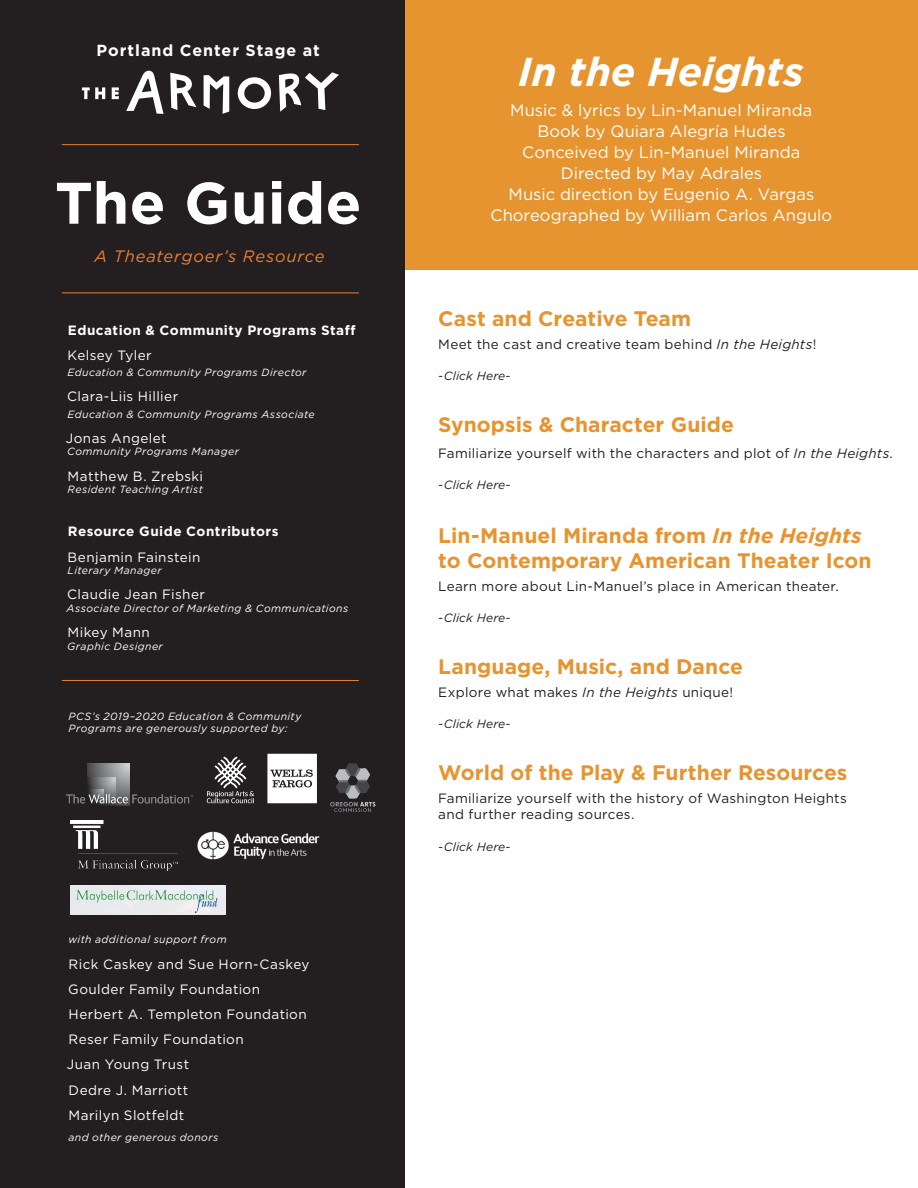
<style>
.page{position:relative;width:918px;height:1188px;background:#fff}
.page>*{position:absolute;margin:0;border:0;box-sizing:border-box;transform-origin:0 0}
.t1{font:700 58.5px "Gotham";letter-spacing:.005em;color:#fff}
.t2{font:italic 700 40.35px "Gotham";color:#fff}
.t3{font:700 21px/25.2px "Gotham";color:#e6942f}
.t4{font:16.5px "Gotham";color:#fff}
.t5{font:italic 16.5px "Gotham HTF";letter-spacing:.05em;color:#eb8035}
.t6{font:700 16.05px "Gotham HTF";letter-spacing:.06em;color:#fff}
.t7{font:13.5px/16.5px "Gotham HTF";letter-spacing:.02em;color:#231f20}
.t8{font:13.5px "Gotham HTF";letter-spacing:.03em;color:#fff}
.t9{font:700 13.5px "Gotham HTF";letter-spacing:.035em;color:#fff}
.t10{font:italic 12px "Gotham HTF";letter-spacing:.02em;color:#231f20}
.t11{font:italic 10.5px/12.6px "Gotham HTF";letter-spacing:.04em;color:#fff}
.s1{font-style:italic}
</style>
<div class="page">
<div style="left:405px;top:0;width:513px;height:270px;background:#e6942f"></div>
<div style="left:0;top:0;width:405px;height:1188px;background:#231f20"></div>
<hr style="left:62px;top:144px;width:297px;height:1px;background:#eb8035">
<hr style="left:62px;top:293px;width:297px;height:1px;background:#eb8035">
<hr style="left:62px;top:680px;width:297px;height:1px;background:#eb8035">
<img style="left:70px;top:886px;width:156px;height:28px">
<svg style="left:267px;top:754px;width:50px;height:49px;background:#e4e4e4"></svg>
<img style="left:330px;top:763px;width:46px;height:49px">
<svg style="left:82px;top:71px;width:257px;height:43px"></svg>
<svg style="left:207px;top:757px;width:47px;height:46px"></svg>
<img style="left:197px;top:832px;width:122px;height:28px">
<img style="left:70px;top:821px;width:107px;height:49px">
<svg style="left:88px;top:764px;width:41px;height:41px"></svg>
<svg style="left:88px;top:778px;width:27px;height:27px"></svg>
<svg style="left:88px;top:789px;width:16px;height:16px"></svg>
<svg style="left:66px;top:794px;width:127px;height:9px"></svg>
<p class="t6" style="left:97px;top:41px;width:225px">Portland Center Stage at</p>
<p class="t1" style="left:55px;top:169px;width:308px">The Guide</p>
<p class="t5" style="left:95px;top:247px;width:232px">A Theatergoer’s Resource</p>
<p class="t9" style="left:68px;top:322px;width:289px">Education &amp; Community Programs Staff</p>
<p class="t8" style="left:68px;top:348px;width:86px">Kelsey Tyler</p>
<p class="t11" style="left:68px;top:366px;width:240px">Education &amp; Community Programs Director</p>
<p class="t8" style="left:67px;top:389px;width:112px">Clara-Liis Hillier</p>
<p class="t11" style="left:68px;top:408px;width:249px">Education &amp; Community Programs Associate</p>
<p class="t8" style="left:66px;top:431px;width:102px">Jonas Angelet</p>
<p class="t11" style="left:67px;top:445px;width:173px">Community Programs Manager</p>
<p class="t8" style="left:68px;top:468px;width:137px">Matthew B. Zrebski</p>
<p class="t11" style="left:68px;top:483px;width:137px">Resident Teaching Artist</p>
<p class="t9" style="left:68px;top:524px;width:212px">Resource Guide Contributors</p>
<p class="t8" style="left:68px;top:549px;width:134px">Benjamin Fainstein</p>
<p class="t11" style="left:68px;top:564px;width:95px">Literary Manager</p>
<p class="t8" style="left:67px;top:587px;width:139px">Claudie Jean Fisher</p>
<p class="t11" style="left:67px;top:602px;width:283px">Associate Director of Marketing &amp; Communications</p>
<p class="t8" style="left:68px;top:625px;width:84px">Mikey Mann</p>
<p class="t11" style="left:67px;top:640px;width:97px">Graphic Designer</p>
<p class="t11" style="left:69px;top:710px;width:234px">PCS’s 2019–2020 Education &amp; Community<br>Programs are generously supported by:</p>
<p class="t11" style="left:68px;top:933px;width:160px">with additional support from</p>
<p class="t8" style="left:69px;top:956px;width:242px">Rick Caskey and Sue Horn-Caskey</p>
<p class="t8" style="left:68px;top:982px;width:193px">Goulder Family Foundation</p>
<p class="t8" style="left:69px;top:1007px;width:240px">Herbert A. Templeton Foundation</p>
<p class="t8" style="left:69px;top:1032px;width:177px">Reser Family Foundation</p>
<p class="t8" style="left:67px;top:1057px;width:124px">Juan Young Trust</p>
<p class="t8" style="left:69px;top:1082px;width:121px">Dedre J. Marriott</p>
<p class="t8" style="left:69px;top:1108px;width:117px">Marilyn Slotfeldt</p>
<p class="t11" style="left:69px;top:1131px;width:151px">and other generous donors</p>
<p class="t2" style="left:518px;top:49px;width:287px">In the Heights</p>
<p class="t4" style="left:510px;top:101px;width:304px">Music &amp; lyrics by Lin-Manuel Miranda</p>
<p class="t4" style="left:537px;top:122px;width:250px">Book by Quiara Alegría Hudes</p>
<p class="t4" style="left:522px;top:143px;width:280px">Conceived by Lin-Manuel Miranda</p>
<p class="t4" style="left:561px;top:164px;width:203px">Directed by May Adrales</p>
<p class="t4" style="left:509px;top:185px;width:307px">Music direction by Eugenio A. Vargas</p>
<p class="t4" style="left:490px;top:206px;width:343px">Choreographed by William Carlos Angulo</p>
<p class="t3" style="left:438px;top:306px;width:254px">Cast and Creative Team</p>
<p class="t7" style="left:438px;top:336px;width:380px">Meet the cast and creative team behind <span class="s1">In the Heights</span>!</p>
<p class="t10" style="left:438px;top:369px;width:74px">-Click Here-</p>
<p class="t3" style="left:438px;top:412px;width:297px">Synopsis &amp; Character Guide</p>
<p class="t7" style="left:438px;top:444px;width:456px">Familiarize yourself with the characters and plot of <span class="s1">In the Heights</span>.</p>
<p class="t10" style="left:438px;top:478px;width:74px">-Click Here-</p>
<p class="t3" style="left:438px;top:522px;width:435px">Lin-Manuel Miranda from <span class="s1">In the Heights </span>to Contemporary American Theater Icon</p>
<p class="t7" style="left:438px;top:577px;width:402px">Learn more about Lin-Manuel’s place in American theater.</p>
<p class="t10" style="left:438px;top:611px;width:74px">-Click Here-</p>
<p class="t3" style="left:438px;top:654px;width:306px">Language, Music, and Dance</p>
<p class="t7" style="left:438px;top:684px;width:296px">Explore what makes <span class="s1">In the Heights</span> unique!</p>
<p class="t10" style="left:438px;top:717px;width:74px">-Click Here-</p>
<p class="t3" style="left:438px;top:760px;width:411px">World of the Play &amp; Further Resources</p>
<p class="t7" style="left:438px;top:790px;width:410px">Familiarize yourself with the history of Washington Heights and further reading sources.</p>
<p class="t10" style="left:438px;top:840px;width:74px">-Click Here-</p>
</div>
